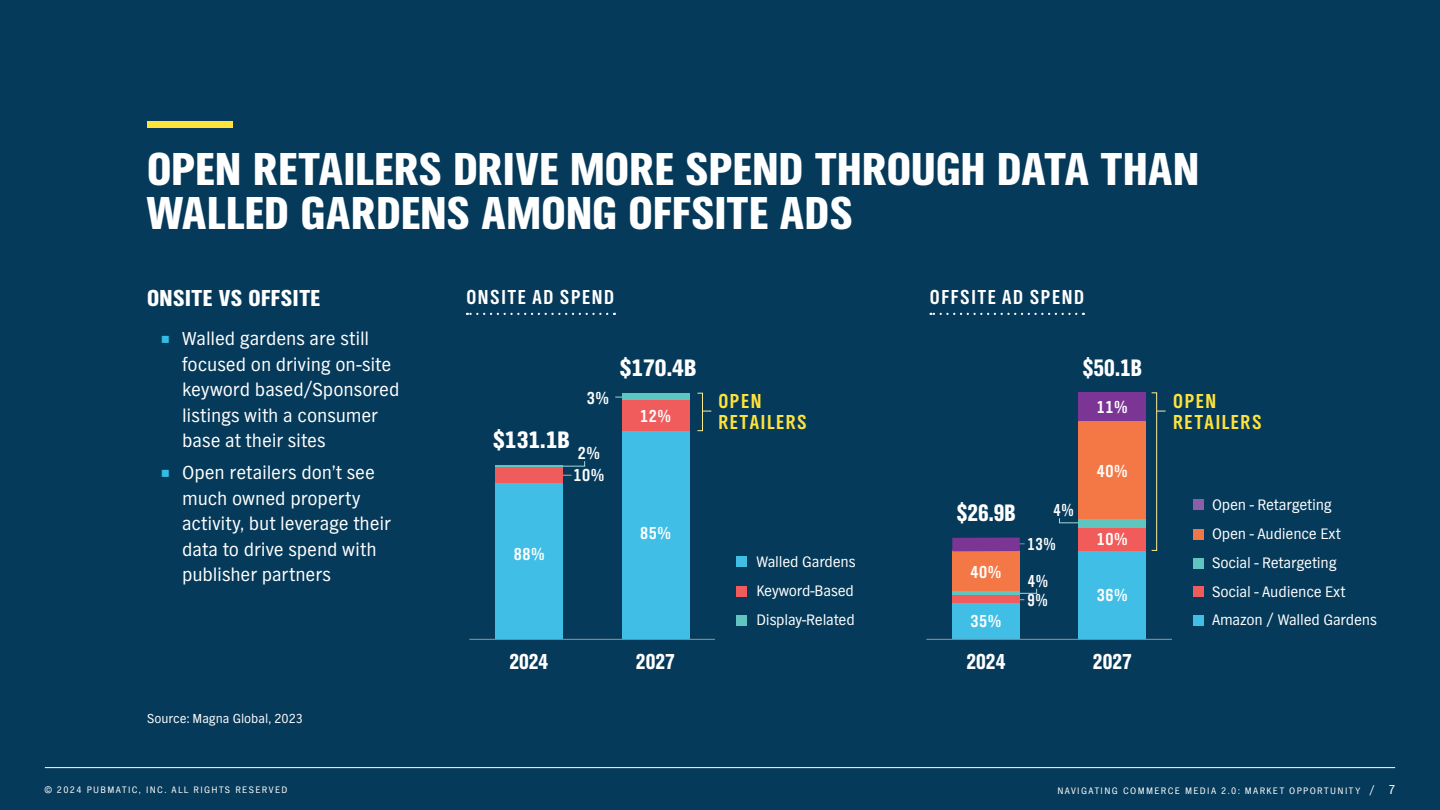
<style>
.page{position:relative;width:1440px;height:810px;background:#063a5a}
.page>*{position:absolute;margin:0;border:0;box-sizing:border-box;transform-origin:0 0}
.t1{font:48px/43.5px "TV Nord EF Black Con";letter-spacing:.015em;color:#fff}
.t2{font:24.75px "TV Nord EF Black Con";color:#fff}
.t3{font:24.75px "TV Nord EF Black Con";color:#fff;scale:.91 1}
.t4{font:24px "TV Nord EF Black Con";letter-spacing:.02em;color:#fff}
.t5{font:22.5px "TV Nord EF Black Con";color:#fff;scale:.91 1}
.t6{font:21px "TV Nord EF Bold Con";letter-spacing:.08em;color:#fff}
.t7{font:21px/21px "TV Nord EF Bold Con";letter-spacing:.08em;color:#ffe23a}
.t8{font:19.5px/25.5px "TV Nord EF";color:#fff}
.t9{font:18px "TV Nord EF Bold Con";letter-spacing:.03em;color:#fff}
.t10{font:18px/36.5px "TV Nord EF Bold Con";letter-spacing:.03em;color:#fff;scale:.91 1}
.t11{font:15.75px/28.5px "TV Nord EF";letter-spacing:-.01em;color:#fff}
.t12{font:13.5px "TV Nord EF";color:#fff}
.t13{font:9.75px "TV Nord EF";letter-spacing:.14em;color:#fff}
.s1{color:#35bce0}
.s2{font-size:11.25px}
.s3{font-size:13.5px}
</style>
<div class="page">
<div style="left:147px;top:122px;width:86px;height:6px;background:#ffe23a"></div>
<div style="left:736px;top:615px;width:10px;height:11px;background:#60c5c0"></div>
<div style="left:736px;top:586px;width:10px;height:11px;background:#f05c5c"></div>
<div style="left:736px;top:556px;width:10px;height:11px;background:#41bee5"></div>
<div style="left:1192px;top:558px;width:11px;height:10px;background:#60c5c0"></div>
<div style="left:1192px;top:586px;width:11px;height:11px;background:#f05c5c"></div>
<div style="left:1192px;top:615px;width:11px;height:11px;background:#41bee5"></div>
<div style="left:1192px;top:529px;width:11px;height:11px;background:#f37746"></div>
<div style="left:1192px;top:499px;width:11px;height:11px;background:#8b5ea8"></div>
<svg style="left:930px;top:313px;width:146px;height:2px"></svg>
<svg style="left:467px;top:313px;width:140px;height:2px"></svg>
<div style="left:697px;top:393px;width:6px;height:38px;border:1px solid #ffed93"></div>
<div style="left:1078px;top:527px;width:68px;height:24px;background:#f15b59"></div>
<svg style="left:1020px;top:588px;width:17px;height:12px"></svg>
<svg style="left:1059px;top:518px;width:19px;height:6px"></svg>
<div style="left:1078px;top:519px;width:68px;height:8px;background:#5fc5bf"></div>
<div style="left:952px;top:551px;width:68px;height:40px;background:#f47846"></div>
<div style="left:952px;top:538px;width:68px;height:13px;background:#7b3595"></div>
<div style="left:952px;top:591px;width:68px;height:5px;background:#5fc5bf"></div>
<div style="left:952px;top:596px;width:68px;height:8px;background:#f05c5c"></div>
<div style="left:952px;top:604px;width:68px;height:35px;background:#41bee5"></div>
<div style="left:1151px;top:392px;width:6px;height:159px;border:1px solid #ffed93"></div>
<hr style="left:469px;top:639px;width:246px;height:1px;background:#939598">
<div style="left:495px;top:483px;width:68px;height:156px;background:#41bee5"></div>
<hr style="left:495px;top:465px;width:68px;height:2px;background:#5fc5bf">
<div style="left:495px;top:467px;width:68px;height:16px;background:#f05c5c"></div>
<svg style="left:563px;top:461px;width:22px;height:6px"></svg>
<div style="left:622px;top:400px;width:67px;height:31px;background:#f05c5c"></div>
<div style="left:622px;top:431px;width:67px;height:208px;background:#41bee5"></div>
<div style="left:622px;top:393px;width:67px;height:7px;background:#5fc5bf"></div>
<hr style="left:926px;top:639px;width:246px;height:1px;background:#939598">
<div style="left:1078px;top:421px;width:68px;height:98px;background:#f47846"></div>
<div style="left:1078px;top:393px;width:68px;height:28px;background:#7b3595"></div>
<div style="left:1078px;top:551px;width:68px;height:88px;background:#41bee5"></div>
<hr style="left:45px;top:767px;width:1350px;height:1px;background:#fff">
<h1 class="t1" style="left:147px;top:148px;width:1054px">OPEN RETAILERS DRIVE MORE SPEND THROUGH DATA THAN<br>WALLED GARDENS AMONG OFFSITE ADS</h1>
<p class="t4" style="left:147px;top:285px;width:175px">ONSITE VS OFFSITE</p>
<p class="t8" style="left:182px;top:326px;width:219px;text-indent:-22px"><span class="s1">○</span> Walled gardens are still focused on driving on-site keyword based/Sponsored listings with a consumer base at their sites</p>
<p class="t8" style="left:182px;top:460px;width:210px;text-indent:-22px"><span class="s1">○</span> Open retailers don’t see much owned property activity, but leverage their data to drive spend with publisher partners</p>
<p class="t12" style="left:147px;top:711px;width:157px">Source: Magna Global, 2023</p>
<p class="t6" style="left:466px;top:284px;width:149px">ONSITE AD SPEND</p>
<p class="t6" style="left:930px;top:284px;width:156px">OFFSITE AD SPEND</p>
<p class="t9" style="left:587px;top:387px;width:24px">3%</p>
<p class="t2" style="left:493px;top:427px;width:108px">$131.1B <sub>2%</sub></p>
<p class="t9" style="left:574px;top:465px;width:32px">10%</p>
<p class="t2" style="left:620px;top:355px;width:78px">$170.4B</p>
<p class="t9" style="left:640px;top:406px;width:32px">12%</p>
<p class="t9" style="left:514px;top:544px;width:32px">88%</p>
<p class="t9" style="left:640px;top:522px;width:32px">85%</p>
<p class="t5" style="left:509px;top:649px;width:44px">2024</p>
<p class="t5" style="left:636px;top:649px;width:44px">2027</p>
<p class="t7" style="left:718px;top:391px;width:90px">OPEN<br>RETAILERS</p>
<p class="t3" style="left:956px;top:499px;width:66px">$26.9B</p>
<p class="t3" style="left:1083px;top:355px;width:66px">$50.1B</p>
<p class="t9" style="left:1097px;top:396px;width:32px">11%</p>
<p class="t10" style="left:1053px;top:492px;width:24px">4%</p>
<p class="t9" style="left:1097px;top:460px;width:32px">40%</p>
<p class="t7" style="left:1173px;top:391px;width:90px">OPEN<br>RETAILERS</p>
<p class="t11" style="left:1212px;top:490px;width:121px">Open - Retargeting</p>
<p class="t11" style="left:1212px;top:519px;width:130px">Open - Audience Ext</p>
<p class="t9" style="left:1097px;top:529px;width:32px">10%</p>
<p class="t10" style="left:1027px;top:526px;width:32px">13%<br>4%</p>
<p class="t11" style="left:756px;top:547px;width:101px">Walled Gardens</p>
<p class="t11" style="left:1212px;top:549px;width:166px">Social - Retargeting<br>Social - Audience Ext<br>Amazon / Walled Gardens</p>
<p class="t9" style="left:970px;top:561px;width:32px">40%</p>
<p class="t11" style="left:756px;top:577px;width:99px">Keyword-Based</p>
<p class="t9" style="left:1097px;top:585px;width:32px">36%</p>
<p class="t10" style="left:1027px;top:583px;width:24px">9%</p>
<p class="t11" style="left:756px;top:606px;width:100px">Display-Related</p>
<p class="t9" style="left:970px;top:611px;width:32px">35%</p>
<p class="t5" style="left:966px;top:649px;width:44px">2024</p>
<p class="t5" style="left:1093px;top:649px;width:44px">2027</p>
<p class="t13" style="left:45px;top:784px;width:244px">© 2024 PUBMATIC, INC. ALL RIGHTS RESERVED</p>
<p class="t13" style="left:1057px;top:785px;width:339px">NAVIGATING COMMERCE MEDIA 2.0: MARKET OPPORTUNITY <span class="s2">/</span> <span class="s3">7</span></p>
</div>
